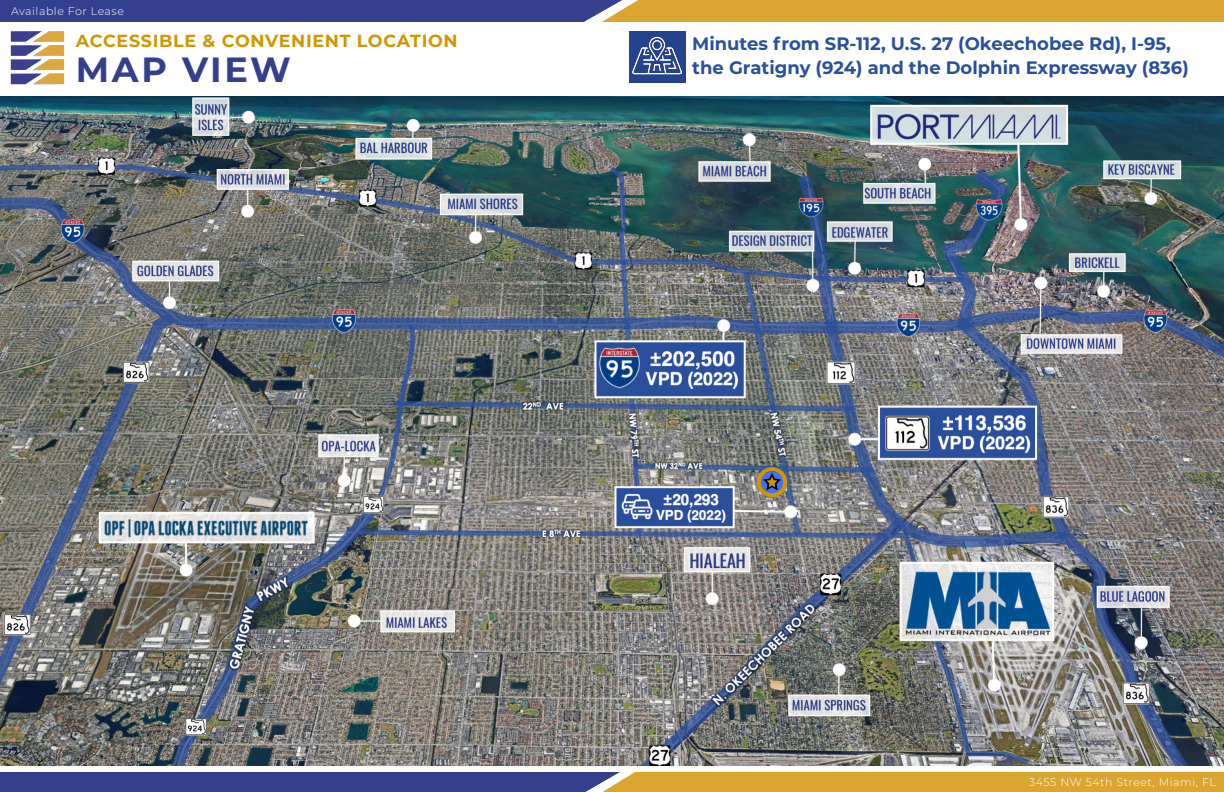
<style>
.page{position:relative;width:1224px;height:792px;background:#fff}
.page>*{position:absolute;margin:0;border:0;box-sizing:border-box;transform-origin:0 0}
.t1{font:700 35px "Montserrat";letter-spacing:.075em;color:#34408d}
.t2{font:700 18px/24px "Montserrat";color:#294f9d}
.t3{font:700 17.5px "Montserrat";letter-spacing:.04em;color:#d19600}
.t4{font:300 11px "Montserrat";letter-spacing:.05em;color:#fff}
</style>
<div class="page">
<div style="left:0;top:773px;width:473px;height:19px;background:#34408d"></div>
<div style="left:0;top:0;width:506px;height:22px;background:#34408d"></div>
<img style="left:0;top:96px;width:1224px;height:670px">
<img style="left:10px;top:31px;width:54px;height:53px">
<img style="left:506px;top:0;width:718px;height:22px">
<img style="left:473px;top:773px;width:751px;height:19px">
<div style="left:629px;top:31px;width:56px;height:51px;background:#23438f"></div>
<img style="left:632px;top:36px;width:49px;height:39px">
<img style="left:759px;top:469px;width:26px;height:26px;border-radius:13px">
<div style="left:757px;top:467px;width:30px;height:30px;border:4px solid #d19600;border-radius:50%"></div>
<p class="t4" style="left:11px;top:3px;width:114px">Available For Lease</p>
<p class="t3" style="left:76px;top:28px;width:383px">ACCESSIBLE &amp; CONVENIENT LOCATION</p>
<h1 class="t1" style="left:76px;top:44px;width:217px">MAP VIEW</h1>
<p class="t2" style="left:692px;top:31px;width:498px">Minutes from SR-112, U.S. 27 (Okeechobee Rd), I-95, the Gratigny (924) and the Dolphin Expressway (836)</p>
<p class="t4" style="left:1029px;top:775px;width:188px">3455 NW 54th Street, Miami, FL</p>
</div>
